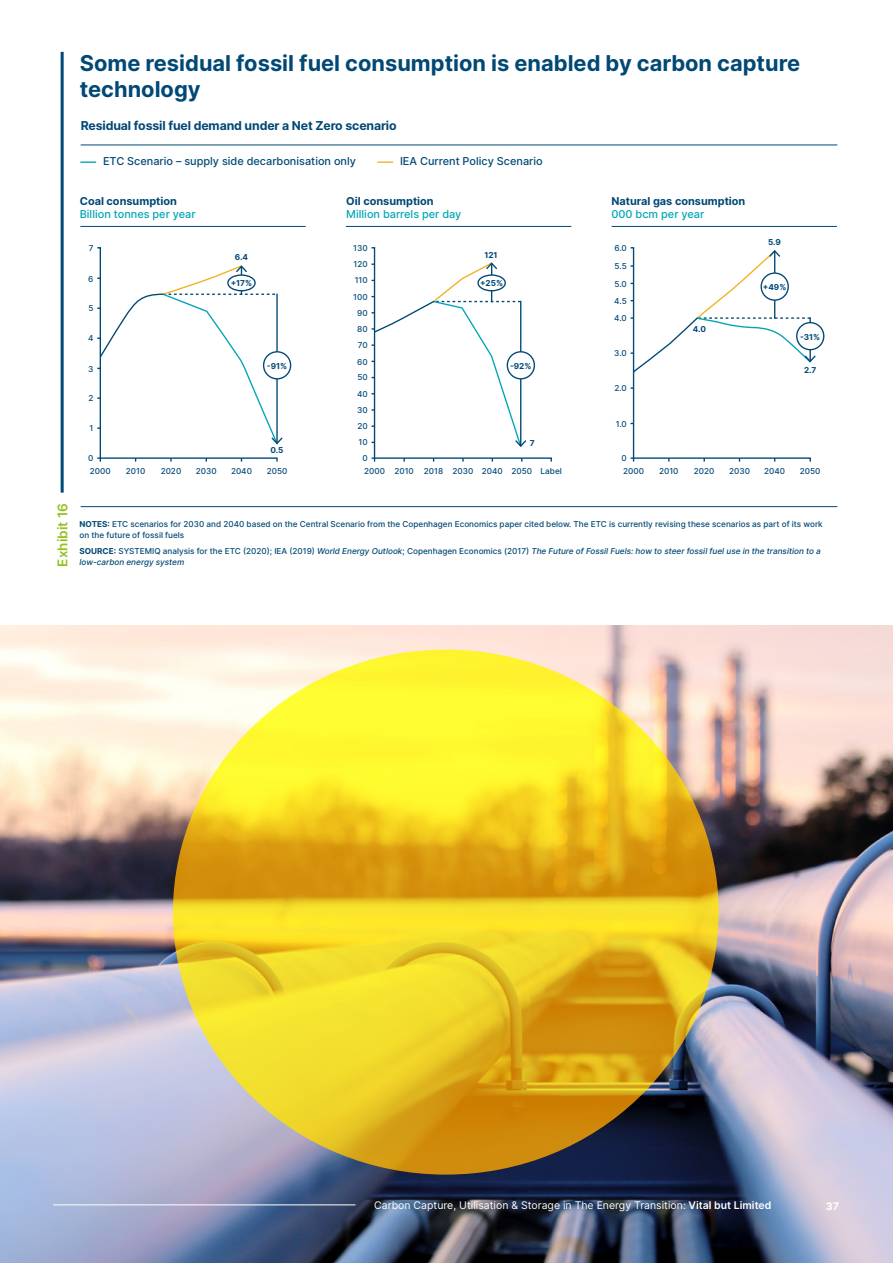
<style>
.page{position:relative;width:893px;height:1263px;background:#fff}
.page>*{position:absolute;margin:0;border:0;box-sizing:border-box;transform-origin:0 0}
.t1{font:700 21.9px/26.2px "Inter";color:#004875}
.t2{font:600 13.5px "Inter";color:#95c11f}
.t3{font:700 12.3px "Inter";letter-spacing:-.01em;color:#004875}
.t4{font:500 10.95px "Inter";color:#004876}
.t5{font:500 10.95px "Inter";color:#00a5b4}
.t6{font:700 10.95px "Inter";color:#004876}
.t7{font:10.5px "Inter";color:#fff}
.t8{font:700 10.5px "Inter";color:#fff}
.t9{font:8.25px/10.9px "Inter V";color:#004875}
.t10{font:500 8.25px/10.9px "Inter";color:#004875}
.t11{font:500 8.25px/12.5px "Inter";color:#004876}
.t12{font:700 8.25px "Inter";color:#004876}
.s1{font-weight:700}
.s2{font-family:"Inter";font-weight:700}
.s3{font-family:"Inter";font-weight:500}
.s4{font-weight:600}
</style>
<div class="page">
<hr style="left:61px;top:52px;width:3px;height:441px;background:#004875">
<hr style="left:81px;top:145px;width:756px;height:1px;background:#004875">
<hr style="left:81px;top:506px;width:756px;height:1px;background:#004875">
<svg style="left:80px;top:161px;width:16px;height:2px"></svg>
<svg style="left:377px;top:161px;width:16px;height:2px"></svg>
<hr style="left:80px;top:226px;width:226px;height:1px;background:#004876">
<svg style="left:97px;top:247px;width:186px;height:215px"></svg>
<div style="left:264px;top:352px;width:27px;height:27px;background:#fff;border-radius:50%"></div>
<div style="left:263px;top:351px;width:28px;height:28px;border:1px solid #004875;border-radius:50%"></div>
<hr style="left:346px;top:226px;width:225px;height:1px;background:#004876">
<svg style="left:371px;top:247px;width:181px;height:215px"></svg>
<div style="left:507px;top:352px;width:27px;height:27px;background:#fff;border-radius:50%"></div>
<div style="left:507px;top:351px;width:28px;height:28px;border:1px solid #004875;border-radius:50%"></div>
<hr style="left:611px;top:226px;width:226px;height:1px;background:#004876">
<svg style="left:630px;top:247px;width:186px;height:215px"></svg>
<div style="left:797px;top:323px;width:27px;height:27px;background:#fff;border-radius:50%"></div>
<div style="left:796px;top:322px;width:28px;height:28px;border:1px solid #004875;border-radius:50%"></div>
<div style="left:761px;top:273px;width:27px;height:27px;background:#fff;border-radius:50%"></div>
<div style="left:760px;top:272px;width:29px;height:29px;border:1px solid #004875;border-radius:50%"></div>
<img style="left:0;top:625px;width:893px;height:638px">
<svg style="left:173px;top:649px;width:546px;height:525px;background:#ebc820"></svg>
<hr style="left:53px;top:1204px;width:302px;height:1px;background:#fff">
<h2 class="t2" style="left:53px;top:566px;width:65px;rotate:-90deg">Exhibit 16</h2>
<h1 class="t1" style="left:80px;top:49px;width:722px">Some residual fossil fuel consumption is enabled by carbon capture technology</h1>
<h3 class="t3" style="left:81px;top:116px;width:318px">Residual fossil fuel demand under a Net Zero scenario</h3>
<h3 class="t4" style="left:103px;top:153px;width:255px">ETC Scenario – supply side decarbonisation only</h3>
<h3 class="t4" style="left:400px;top:153px;width:144px">IEA Current Policy Scenario</h3>
<h3 class="t6" style="left:80px;top:193px;width:99px">Coal consumption</h3>
<h3 class="t5" style="left:80px;top:206px;width:117px">Billion tonnes per year</h3>
<p class="t11" style="left:89px;top:242px;width:6px">7</p>
<p class="t12" style="left:235px;top:251px;width:15px">6.4</p>
<h3 class="t6" style="left:346px;top:193px;width:89px">Oil consumption</h3>
<h3 class="t5" style="left:346px;top:206px;width:117px">Million barrels per day</h3>
<p class="t11" style="left:353px;top:242px;width:16px">130</p>
<p class="t12" style="left:484px;top:249px;width:15px">121</p>
<p class="t11" style="left:353px;top:258px;width:16px">120</p>
<p class="t11" style="left:88px;top:272px;width:7px">6</p>
<p class="t11" style="left:88px;top:302px;width:7px">5</p>
<p class="t11" style="left:88px;top:332px;width:7px">4</p>
<p class="t11" style="left:88px;top:362px;width:7px">3</p>
<p class="t11" style="left:88px;top:392px;width:7px">2</p>
<p class="t11" style="left:90px;top:422px;width:5px">1</p>
<p class="t11" style="left:88px;top:452px;width:24px">0<br>2000</p>
<p class="t12" style="left:231px;top:277px;width:23px">+17%</p>
<p class="t12" style="left:267px;top:360px;width:22px">-91%</p>
<p class="t12" style="left:270px;top:444px;width:15px">0.5</p>
<p class="t11" style="left:126px;top:464px;width:21px">2010</p>
<p class="t11" style="left:161px;top:464px;width:22px">2020</p>
<p class="t11" style="left:196px;top:464px;width:22px">2030</p>
<p class="t11" style="left:231px;top:464px;width:22px">2040</p>
<p class="t11" style="left:267px;top:464px;width:22px">2050</p>
<p class="t11" style="left:355px;top:274px;width:15px">110</p>
<p class="t11" style="left:353px;top:290px;width:16px">100</p>
<p class="t11" style="left:357px;top:306px;width:12px">90</p>
<p class="t11" style="left:357px;top:323px;width:12px">80</p>
<p class="t11" style="left:358px;top:339px;width:11px">70</p>
<p class="t11" style="left:357px;top:355px;width:12px">60</p>
<p class="t11" style="left:357px;top:371px;width:12px">50</p>
<p class="t11" style="left:357px;top:387px;width:12px">40</p>
<p class="t11" style="left:357px;top:403px;width:12px">30</p>
<p class="t11" style="left:357px;top:420px;width:12px">20</p>
<p class="t11" style="left:359px;top:436px;width:11px">10</p>
<p class="t12" style="left:480px;top:277px;width:24px">+25%</p>
<p class="t12" style="left:510px;top:360px;width:23px">-92%</p>
<p class="t12" style="left:530px;top:437px;width:6px">7</p>
<p class="t11" style="left:362px;top:452px;width:201px">0<br>2000 2010 2018 2030 2040 2050 Label</p>
<h3 class="t6" style="left:611px;top:193px;width:135px">Natural gas consumption</h3>
<h3 class="t5" style="left:611px;top:206px;width:94px">000 bcm per year</h3>
<p class="t11" style="left:614px;top:242px;width:14px">6.0</p>
<p class="t11" style="left:615px;top:260px;width:14px">5.5</p>
<p class="t11" style="left:614px;top:277px;width:14px">5.0</p>
<p class="t11" style="left:614px;top:294px;width:14px">4.5</p>
<p class="t11" style="left:614px;top:312px;width:14px">4.0</p>
<p class="t11" style="left:614px;top:347px;width:14px">3.0</p>
<p class="t11" style="left:614px;top:382px;width:14px">2.0</p>
<p class="t12" style="left:693px;top:323px;width:15px">4.0</p>
<p class="t12" style="left:768px;top:236px;width:14px">5.9</p>
<p class="t12" style="left:763px;top:281px;width:25px">+49%</p>
<p class="t12" style="left:800px;top:331px;width:22px">-31%</p>
<p class="t12" style="left:804px;top:363px;width:14px">2.7</p>
<p class="t11" style="left:616px;top:417px;width:12px">1.0</p>
<p class="t11" style="left:621px;top:452px;width:24px">0<br>2000</p>
<p class="t11" style="left:659px;top:464px;width:21px">2010</p>
<p class="t11" style="left:694px;top:464px;width:22px">2020</p>
<p class="t11" style="left:729px;top:464px;width:22px">2030</p>
<p class="t11" style="left:764px;top:464px;width:22px">2040</p>
<p class="t11" style="left:800px;top:464px;width:22px">2050</p>
<p class="t10" style="left:80px;top:518px;width:745px"><span class="s1">NOTES:</span> ETC scenarios for 2030 and 2040 based on the Central Scenario from the Copenhagen Economics paper cited below. The ETC is currently revising these scenarios as part of its work on the future of fossil fuels</p>
<p class="t9" style="left:80px;top:545px;width:743px"><span class="s2">SOURCE:</span> <span class="s3">SYSTEMIQ analysis for the ETC (2020); IEA (2019)</span> World Energy Outlook<span class="s3">; Copenhagen Economics (2017)</span> The Future of Fossil Fuels: how to steer fossil fuel use in the transition to a low-carbon energy system</p>
<p class="t7" style="left:374px;top:1197px;width:399px">Carbon Capture, Utilisation &amp; Storage in The Energy Transition: <span class="s4">Vital but Limited</span></p>
<p class="t8" style="left:826px;top:1198px;width:15px">37</p>
</div>
